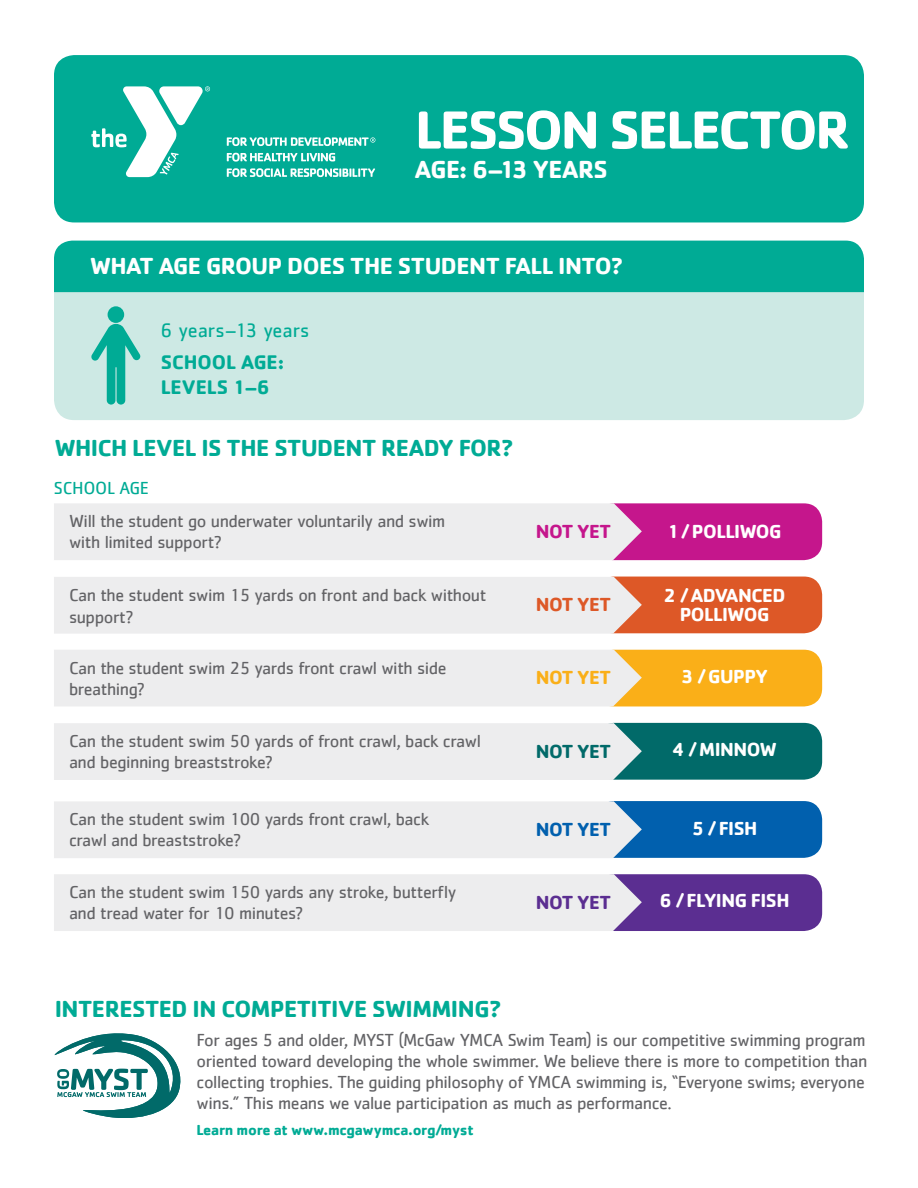
<style>
.page{position:relative;width:918px;height:1188px;background:#fff}
.page>*{position:absolute;margin:0;border:0;box-sizing:border-box;transform-origin:0 0}
.t1{font:700 55.5px "Cachet";letter-spacing:-.045em;color:#fff}
.t2{font:700 25.5px "Cachet";letter-spacing:-.025em;color:#fff}
.t3{font:700 24px "Cachet";letter-spacing:-.02em;color:#00ab95}
.t4{font:700 24px "Cachet";letter-spacing:-.02em;color:#fff}
.t5{font:700 20.4px/24.9px "Cachet";color:#00ab95}
.t6{font:20.4px "Cachet";color:#00ab95}
.t7{font:700 19.5px/19.5px "Cachet";letter-spacing:-.025em;color:#fff;text-align:center}
.t8{font:700 19.5px "Cachet";letter-spacing:-.025em;color:#5b2e91}
.t9{font:700 19.5px "Cachet";letter-spacing:-.025em;color:#0160ae}
.t10{font:700 19.5px "Cachet";letter-spacing:-.025em;color:#c5168c}
.t11{font:700 19.5px "Cachet";letter-spacing:-.025em;color:#dd5827}
.t12{font:700 19.5px "Cachet";letter-spacing:-.025em;color:#faaf18}
.t13{font:700 19.5px "Cachet";letter-spacing:-.025em;color:#016a69}
.t14{font:18px/21px "Cachet";letter-spacing:-.025em;color:#636366}
.t15{font:18px "Cachet";letter-spacing:-.02em;color:#00ab95}
.t16{font:700 15px "Cachet";letter-spacing:-.02em;color:#00ab95}
</style>
<div class="page">
<div style="left:596px;top:801px;width:226px;height:57px;background:#0160ae;border-radius:18px"></div>
<div style="left:596px;top:503px;width:226px;height:57px;background:#c5168c;border-radius:18px"></div>
<div style="left:596px;top:577px;width:226px;height:56px;background:#dd5827;border-radius:18px"></div>
<div style="left:596px;top:650px;width:226px;height:56px;background:#faaf18;border-radius:18px"></div>
<div style="left:596px;top:723px;width:226px;height:57px;background:#016a69;border-radius:18px"></div>
<div style="left:596px;top:874px;width:226px;height:57px;background:#5b2e91;border-radius:18px"></div>
<div style="left:54px;top:874px;width:588px;height:57px;background:#ededee"></div>
<div style="left:54px;top:801px;width:588px;height:57px;background:#ededee"></div>
<div style="left:54px;top:723px;width:588px;height:57px;background:#ededee"></div>
<div style="left:54px;top:649px;width:588px;height:57px;background:#ededee"></div>
<div style="left:54px;top:577px;width:588px;height:57px;background:#ededee"></div>
<div style="left:54px;top:503px;width:588px;height:57px;background:#ededee"></div>
<div style="left:54px;top:55px;width:810px;height:167px;background:#00ab95;border-radius:20px"></div>
<div style="left:54px;top:266px;width:810px;height:154px;background:#cde9e4;border-radius:20px"></div>
<div style="left:54px;top:241px;width:810px;height:51px;background:#00ab95"></div>
<div style="left:108px;top:306px;width:16px;height:17px;background:#00ab95;border-radius:50%"></div>
<svg style="left:91px;top:324px;width:50px;height:81px"></svg>
<svg style="left:91px;top:86px;width:119px;height:91px"></svg>
<svg style="left:227px;top:153px;width:108px;height:9px"></svg>
<svg style="left:227px;top:168px;width:148px;height:9px"></svg>
<svg style="left:227px;top:137px;width:148px;height:9px"></svg>
<svg style="left:54px;top:1033px;width:127px;height:85px"></svg>
<h1 class="t1" style="left:415px;top:94px;width:437px">LESSON SELECTOR</h1>
<h2 class="t2" style="left:415px;top:152px;width:194px">AGE: 6–13 YEARS</h2>
<h3 class="t4" style="left:90px;top:251px;width:535px">WHAT AGE GROUP DOES THE STUDENT FALL INTO?</h3>
<p class="t6" style="left:161px;top:319px;width:150px">6 years–13 years</p>
<p class="t5" style="left:161px;top:349px;width:125px">SCHOOL AGE:<br>LEVELS 1–6</p>
<h3 class="t3" style="left:55px;top:432px;width:460px">WHICH LEVEL IS THE STUDENT READY FOR?</h3>
<p class="t15" style="left:54px;top:477px;width:97px">SCHOOL AGE</p>
<p class="t14" style="left:69px;top:511px;width:378px">Will the student go underwater voluntarily and swim with limited support?</p>
<p class="t10" style="left:536px;top:519px;width:77px">NOT YET</p>
<p class="t7" style="left:668px;top:521px;width:116px">1 / POLLIWOG</p>
<p class="t14" style="left:69px;top:584px;width:419px;line-height:21.6px">Can the student swim 15 yards on front and back without support?</p>
<p class="t11" style="left:536px;top:592px;width:77px">NOT YET</p>
<p class="t7" style="left:664px;top:585px;width:123px">2 / ADVANCED<br>POLLIWOG</p>
<p class="t14" style="left:69px;top:656px;width:379px;line-height:21.6px">Can the student swim 25 yards front crawl with side breathing?</p>
<p class="t12" style="left:536px;top:665px;width:77px">NOT YET</p>
<p class="t7" style="left:681px;top:666px;width:88px">3 / GUPPY</p>
<p class="t14" style="left:69px;top:729px;width:413px;line-height:21.6px">Can the student swim 50 yards of front crawl, back crawl and beginning breaststroke?</p>
<p class="t13" style="left:536px;top:738px;width:77px">NOT YET</p>
<p class="t7" style="left:672px;top:739px;width:106px">4 / MINNOW</p>
<p class="t14" style="left:69px;top:808px;width:362px">Can the student swim 100 yards front crawl, back crawl and breaststroke?</p>
<p class="t9" style="left:536px;top:817px;width:77px">NOT YET</p>
<p class="t7" style="left:692px;top:818px;width:67px">5 / FISH</p>
<p class="t14" style="left:69px;top:882px;width:389px">Can the student swim 150 yards any stroke, butterfly and tread water for 10 minutes?</p>
<p class="t8" style="left:536px;top:890px;width:77px">NOT YET</p>
<p class="t7" style="left:660px;top:890px;width:132px">6 / FLYING FISH</p>
<h3 class="t3" style="left:55px;top:993px;width:448px">INTERESTED IN COMPETITIVE SWIMMING?</h3>
<p class="t14" style="left:197px;top:1029px;width:672px">For ages 5 and older, MYST (McGaw YMCA Swim Team) is our competitive swimming program oriented toward developing the whole swimmer. We believe there is more to competition than collecting trophies. The guiding philosophy of YMCA swimming is, “Everyone swims; everyone wins.” This means we value participation as much as performance.</p>
<p class="t16" style="left:197px;top:1120px;width:279px">Learn more at www.mcgawymca.org/myst</p>
</div>
